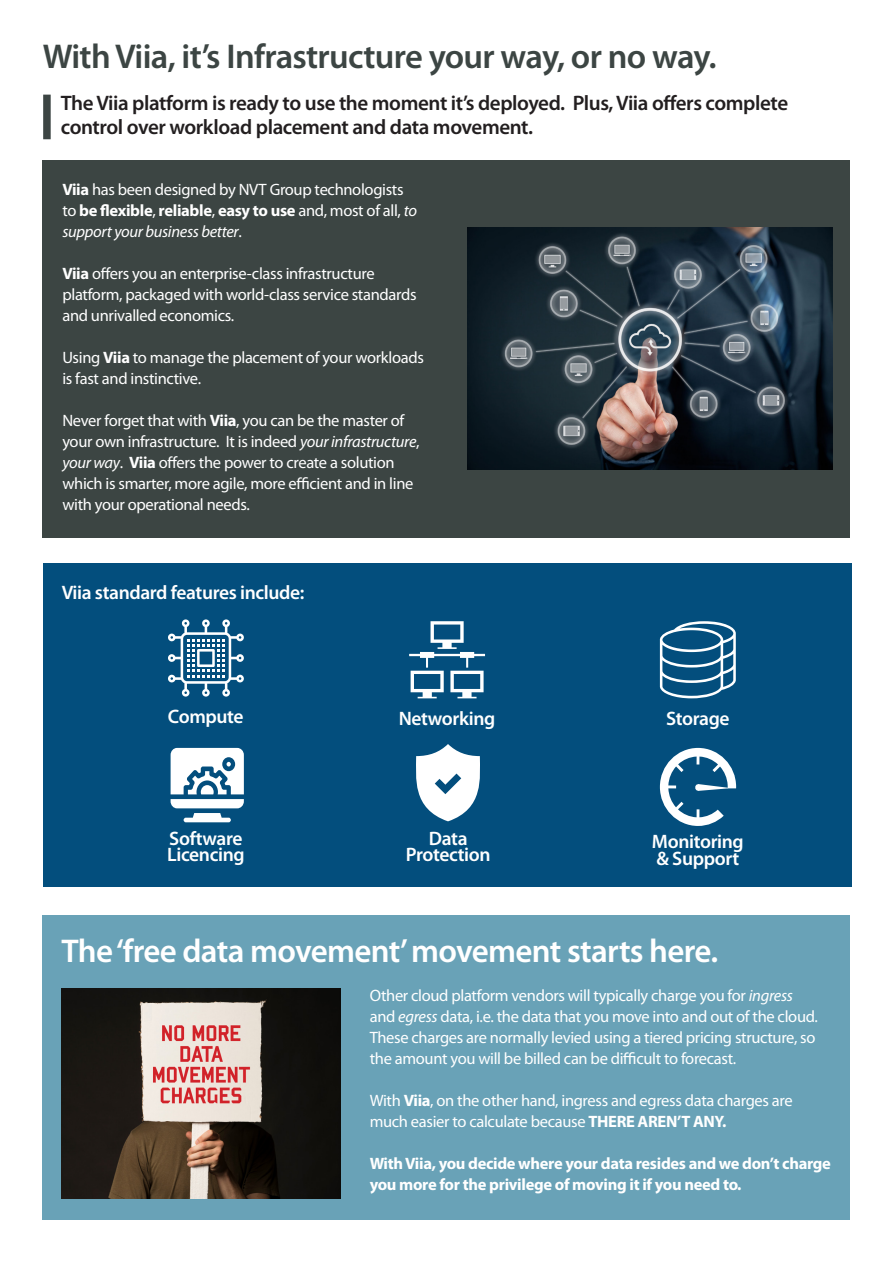
<style>
.page{position:relative;width:893px;height:1263px;background:#fff}
.page>*{position:absolute;margin:0;border:0;box-sizing:border-box;transform-origin:0 0}
.t1{font:600 34.5px "Myriad Pro";letter-spacing:-.02em;color:#3c4543}
.t2{font:600 33px "Myriad Pro";letter-spacing:-.02em;color:#fff}
.t3{font:600 21px "Myriad Pro";letter-spacing:-.02em;color:#231f20}
.t4{font:600 19.5px/16.5px "Myriad Pro";letter-spacing:-.02em;color:#fff;text-align:center}
.t5{font:16.5px/21px "Myriad Pro";letter-spacing:-.02em;color:#fff}
.t6{font:700 16.5px/21px "Myriad Pro";letter-spacing:-.02em;color:#fff}
.s1{font-weight:700}
.s2{font-style:italic}
</style>
<div class="page">
<div style="left:43px;top:95px;width:8px;height:44px;background:#3c4543"></div>
<div style="left:42px;top:915px;width:808px;height:305px;background:#69a2b7"></div>
<img style="left:62px;top:988px;width:279px;height:211px">
<div style="left:43px;top:563px;width:808px;height:324px;background:#034e7d"></div>
<svg style="left:168px;top:619px;width:76px;height:78px"></svg>
<svg style="left:660px;top:621px;width:76px;height:77px"></svg>
<svg style="left:409px;top:621px;width:76px;height:77px"></svg>
<svg style="left:416px;top:744px;width:64px;height:77px"></svg>
<svg style="left:660px;top:748px;width:76px;height:78px"></svg>
<div style="left:43px;top:161px;width:807px;height:377px;background:#3c4543"></div>
<img style="left:468px;top:227px;width:364px;height:243px">
<hr style="left:184px;top:818px;width:47px;height:4px;background:#fff;border-radius:2px">
<svg style="left:171px;top:748px;width:73px;height:60px"></svg>
<p class="t1" style="left:43px;top:35px;width:675px">With Viia, it’s Infrastructure your way, or no way.</p>
<p class="t3" style="left:61px;top:90px;width:729px">The Viia platform is ready to use the moment it’s deployed. Plus, Viia offers complete</p>
<p class="t3" style="left:61px;top:114px;width:474px">control over workload placement and data movement.</p>
<p class="t5" style="left:62px;top:178px;width:356px"><span class="s1">Viia</span> has been designed by NVT Group technologists to <span class="s1">be flexible</span>, <span class="s1">reliable</span>, <span class="s1">easy to use</span> and, most of all, <span class="s2">to support your business better</span>.</p>
<p class="t5" style="left:62px;top:262px;width:356px"><span class="s1">Viia</span> offers you an enterprise-class infrastructure platform, packaged with world-class service standards and unrivalled economics.</p>
<p class="t5" style="left:62px;top:346px;width:363px">Using <span class="s1">Viia</span> to manage the placement of your workloads is fast and instinctive.</p>
<p class="t5" style="left:62px;top:409px;width:359px">Never forget that with <span class="s1">Viia</span>, you can be the master of your own infrastructure. It is indeed <span class="s2">your infrastructure</span>, <span class="s2">your way</span>. <span class="s1">Viia</span> offers the power to create a solution which is smarter, more agile, more efficient and in line with your operational needs.</p>
<p class="t4" style="left:62px;top:583px;width:244px">Viia standard features include:</p>
<p class="t4" style="left:168px;top:708px;width:77px">Compute</p>
<p class="t4" style="left:399px;top:709px;width:98px">Networking</p>
<p class="t4" style="left:666px;top:709px;width:65px">Storage</p>
<p class="t4" style="left:169px;top:829px;width:75px">Software</p>
<p class="t4" style="left:167px;top:846px;width:79px">Licencing</p>
<p class="t4" style="left:406px;top:829px;width:86px">Data<br>Protection</p>
<p class="t4" style="left:652px;top:833px;width:93px;text-align:left">Monitoring &amp; Support</p>
<p class="t2" style="left:62px;top:930px;width:658px">The ‘free data movement’ movement starts here.</p>
<p class="t5" style="left:370px;top:984px;width:450px">Other cloud platform vendors will typically charge you for <span class="s2">ingress </span>and <span class="s2">egress</span> data, i.e. the data that you move into and out of the cloud.<br>These charges are normally levied using a tiered pricing structure, so the amount you will be billed can be difficult to forecast.</p>
<p class="t5" style="left:370px;top:1089px;width:424px">With <span class="s1">Viia</span>, on the other hand, ingress and egress data charges are much easier to calculate because <span class="s1">THERE AREN’T ANY.</span></p>
<p class="t6" style="left:370px;top:1152px;width:463px">With Viia, you decide where your data resides and we don’t charge you more for the privilege of moving it if you need to.</p>
</div>
